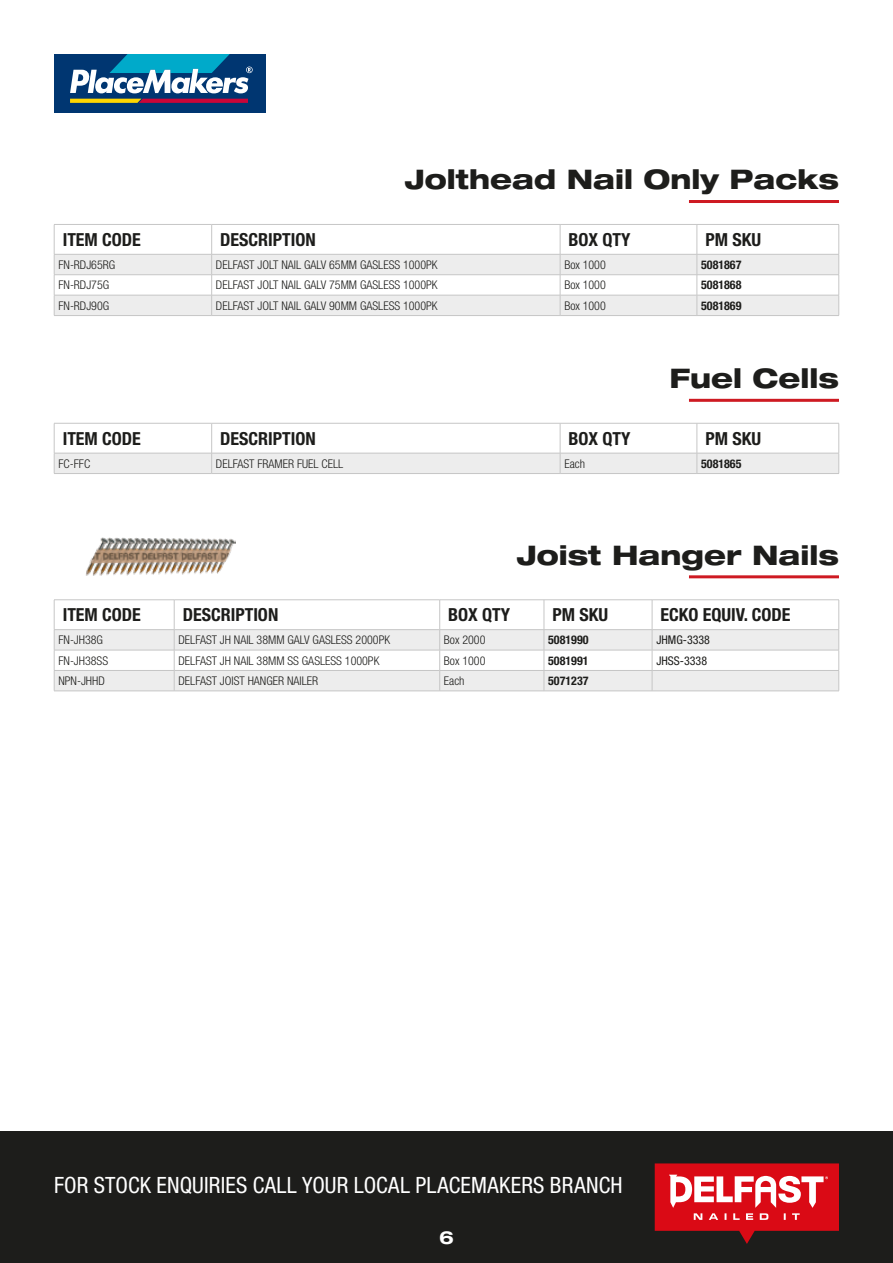
<style>
.page{position:relative;width:893px;height:1263px;background:#fff}
.page>*{position:absolute;margin:0;border:0;box-sizing:border-box;transform-origin:0 0}
.t1{font:800 expanded 27px "Helvetica Neue LT Std";color:#1d1d1b}
.t2{font:condensed 22.5px "Helvetica Neue LT Std";letter-spacing:.01em;color:#fff}
.t3{font:700 condensed 18px "Helvetica Neue LT Std";color:#1d1d1b}
.t4{font:700 expanded 18px "Helvetica Neue LT Std";color:#fff}
.t5{font:300 condensed 12px "Helvetica Neue LT Std";color:#1d1d1b}
.t6{font:700 condensed 12px "Helvetica Neue LT Std";color:#1d1d1b}
.t7{font:condensed 12px "Helvetica Neue LT Std";color:#1d1d1b}
</style>
<div class="page">
<div style="left:54px;top:54px;width:212px;height:58px;background:#003671"></div>
<svg style="left:70px;top:99px;width:178px;height:4px"></svg>
<svg style="left:70px;top:54px;width:183px;height:39px"></svg>
<div style="left:0;top:1131px;width:893px;height:132px;background:#1d1d1b"></div>
<svg style="left:655px;top:1163px;width:184px;height:81px"></svg>
<svg style="left:55px;top:630px;width:783px;height:61px;fill:#ededed"></svg>
<hr style="left:54px;top:599px;width:120px;height:1px;background:#c6c6c6">
<hr style="left:174px;top:599px;width:266px;height:1px;background:#c6c6c6">
<hr style="left:440px;top:599px;width:104px;height:1px;background:#c6c6c6">
<hr style="left:544px;top:599px;width:108px;height:1px;background:#c6c6c6">
<hr style="left:652px;top:599px;width:187px;height:1px;background:#c6c6c6">
<hr style="left:54px;top:629px;width:120px;height:1px;background:#c6c6c6">
<hr style="left:174px;top:629px;width:266px;height:1px;background:#c6c6c6">
<hr style="left:440px;top:629px;width:104px;height:1px;background:#c6c6c6">
<hr style="left:544px;top:629px;width:108px;height:1px;background:#c6c6c6">
<hr style="left:652px;top:629px;width:187px;height:1px;background:#c6c6c6">
<hr style="left:54px;top:650px;width:120px;height:1px;background:#c6c6c6">
<hr style="left:174px;top:650px;width:266px;height:1px;background:#c6c6c6">
<hr style="left:440px;top:650px;width:104px;height:1px;background:#c6c6c6">
<hr style="left:544px;top:650px;width:108px;height:1px;background:#c6c6c6">
<hr style="left:652px;top:650px;width:187px;height:1px;background:#c6c6c6">
<hr style="left:54px;top:670px;width:120px;height:1px;background:#c6c6c6">
<svg style="left:54px;top:600px;width:1px;height:91px"></svg>
<hr style="left:174px;top:670px;width:266px;height:1px;background:#c6c6c6">
<svg style="left:174px;top:600px;width:1px;height:91px"></svg>
<hr style="left:440px;top:670px;width:104px;height:1px;background:#c6c6c6">
<svg style="left:439px;top:600px;width:1px;height:91px"></svg>
<hr style="left:544px;top:670px;width:108px;height:1px;background:#c6c6c6">
<svg style="left:544px;top:600px;width:1px;height:91px"></svg>
<hr style="left:652px;top:670px;width:187px;height:1px;background:#c6c6c6">
<svg style="left:652px;top:600px;width:1px;height:91px"></svg>
<svg style="left:838px;top:600px;width:1px;height:91px"></svg>
<hr style="left:54px;top:691px;width:120px;height:1px;background:#c6c6c6">
<hr style="left:174px;top:691px;width:266px;height:1px;background:#c6c6c6">
<hr style="left:440px;top:691px;width:104px;height:1px;background:#c6c6c6">
<hr style="left:544px;top:691px;width:108px;height:1px;background:#c6c6c6">
<hr style="left:652px;top:691px;width:187px;height:1px;background:#c6c6c6">
<hr style="left:689px;top:575px;width:150px;height:3px;background:#ce1a22">
<img style="left:86px;top:537px;width:149px;height:39px">
<hr style="left:54px;top:423px;width:158px;height:1px;background:#c6c6c6">
<hr style="left:54px;top:423px;width:1px;height:30px;background:#c6c6c6">
<hr style="left:212px;top:423px;width:348px;height:1px;background:#c6c6c6">
<hr style="left:211px;top:423px;width:1px;height:30px;background:#c6c6c6">
<hr style="left:560px;top:423px;width:137px;height:1px;background:#c6c6c6">
<hr style="left:560px;top:423px;width:1px;height:30px;background:#c6c6c6">
<hr style="left:697px;top:423px;width:142px;height:1px;background:#c6c6c6">
<hr style="left:697px;top:423px;width:1px;height:30px;background:#c6c6c6">
<hr style="left:838px;top:423px;width:1px;height:30px;background:#c6c6c6">
<div style="left:54px;top:453px;width:785px;height:20px;background:#ededed"></div>
<hr style="left:54px;top:473px;width:158px;height:1px;background:#c6c6c6">
<hr style="left:212px;top:473px;width:348px;height:1px;background:#c6c6c6">
<hr style="left:560px;top:473px;width:137px;height:1px;background:#c6c6c6">
<hr style="left:697px;top:473px;width:142px;height:1px;background:#c6c6c6">
<hr style="left:689px;top:399px;width:150px;height:3px;background:#ce1a22">
<svg style="left:55px;top:255px;width:783px;height:60px;fill:#ededed"></svg>
<hr style="left:54px;top:224px;width:158px;height:1px;background:#c6c6c6">
<hr style="left:212px;top:224px;width:348px;height:1px;background:#c6c6c6">
<hr style="left:560px;top:224px;width:137px;height:1px;background:#c6c6c6">
<hr style="left:697px;top:224px;width:142px;height:1px;background:#c6c6c6">
<hr style="left:54px;top:254px;width:158px;height:1px;background:#c6c6c6">
<hr style="left:212px;top:254px;width:348px;height:1px;background:#c6c6c6">
<hr style="left:560px;top:254px;width:137px;height:1px;background:#c6c6c6">
<hr style="left:697px;top:254px;width:142px;height:1px;background:#c6c6c6">
<hr style="left:54px;top:274px;width:158px;height:1px;background:#c6c6c6">
<hr style="left:212px;top:274px;width:348px;height:1px;background:#c6c6c6">
<hr style="left:560px;top:274px;width:137px;height:1px;background:#c6c6c6">
<hr style="left:697px;top:274px;width:142px;height:1px;background:#c6c6c6">
<hr style="left:54px;top:295px;width:158px;height:1px;background:#c6c6c6">
<svg style="left:54px;top:225px;width:1px;height:90px"></svg>
<hr style="left:212px;top:295px;width:348px;height:1px;background:#c6c6c6">
<svg style="left:211px;top:225px;width:1px;height:90px"></svg>
<hr style="left:560px;top:295px;width:137px;height:1px;background:#c6c6c6">
<svg style="left:560px;top:225px;width:1px;height:90px"></svg>
<hr style="left:697px;top:295px;width:142px;height:1px;background:#c6c6c6">
<svg style="left:697px;top:225px;width:1px;height:90px"></svg>
<svg style="left:838px;top:225px;width:1px;height:90px"></svg>
<hr style="left:54px;top:315px;width:158px;height:1px;background:#c6c6c6">
<hr style="left:212px;top:315px;width:348px;height:1px;background:#c6c6c6">
<hr style="left:560px;top:315px;width:137px;height:1px;background:#c6c6c6">
<hr style="left:697px;top:315px;width:142px;height:1px;background:#c6c6c6">
<hr style="left:689px;top:200px;width:150px;height:3px;background:#ce1a22">
<h1 class="t1" style="left:405px;top:162px;width:436px">Jolthead Nail Only Packs</h1>
<h3 class="t3" style="left:63px;top:228px;width:80px">ITEM CODE</h3>
<h3 class="t3" style="left:220px;top:228px;width:97px">DESCRIPTION</h3>
<h3 class="t3" style="left:569px;top:228px;width:64px">BOX QTY</h3>
<h3 class="t3" style="left:705px;top:228px;width:57px">PM SKU</h3>
<p class="t5" style="left:58px;top:258px;width:58px">FN-RDJ65RG</p>
<p class="t5" style="left:216px;top:258px;width:223px">DELFAST JOLT NAIL GALV 65MM GASLESS 1000PK</p>
<p class="t5" style="left:564px;top:258px;width:43px">Box 1000</p>
<p class="t6" style="left:701px;top:257px;width:42px">5081867</p>
<p class="t5" style="left:58px;top:278px;width:52px">FN-RDJ75G</p>
<p class="t5" style="left:216px;top:278px;width:223px">DELFAST JOLT NAIL GALV 75MM GASLESS 1000PK</p>
<p class="t5" style="left:564px;top:278px;width:43px">Box 1000</p>
<p class="t6" style="left:701px;top:278px;width:42px">5081868</p>
<p class="t5" style="left:58px;top:298px;width:52px">FN-RDJ90G</p>
<p class="t5" style="left:216px;top:298px;width:223px">DELFAST JOLT NAIL GALV 90MM GASLESS 1000PK</p>
<p class="t5" style="left:564px;top:298px;width:43px">Box 1000</p>
<p class="t6" style="left:701px;top:298px;width:42px">5081869</p>
<h1 class="t1" style="left:670px;top:361px;width:171px">Fuel Cells</h1>
<h3 class="t3" style="left:63px;top:427px;width:80px">ITEM CODE</h3>
<h3 class="t3" style="left:220px;top:427px;width:97px">DESCRIPTION</h3>
<h3 class="t3" style="left:569px;top:427px;width:64px">BOX QTY</h3>
<h3 class="t3" style="left:705px;top:427px;width:57px">PM SKU</h3>
<p class="t5" style="left:58px;top:456px;width:33px">FC-FFC</p>
<p class="t5" style="left:216px;top:456px;width:129px">DELFAST FRAMER FUEL CELL</p>
<p class="t5" style="left:564px;top:456px;width:22px">Each</p>
<p class="t6" style="left:701px;top:456px;width:42px">5081865</p>
<h1 class="t1" style="left:517px;top:538px;width:324px">Joist Hanger Nails</h1>
<h3 class="t3" style="left:63px;top:604px;width:80px">ITEM CODE</h3>
<h3 class="t3" style="left:183px;top:604px;width:97px">DESCRIPTION</h3>
<h3 class="t3" style="left:448px;top:604px;width:64px">BOX QTY</h3>
<h3 class="t3" style="left:552px;top:604px;width:57px">PM SKU</h3>
<h3 class="t3" style="left:661px;top:604px;width:131px">ECKO EQUIV. CODE</h3>
<p class="t5" style="left:58px;top:633px;width:46px">FN-JH38G</p>
<p class="t5" style="left:178px;top:633px;width:213px">DELFAST JH NAIL 38MM GALV GASLESS 2000PK</p>
<p class="t5" style="left:444px;top:633px;width:43px">Box 2000</p>
<p class="t6" style="left:548px;top:633px;width:42px">5081990</p>
<p class="t7" style="left:656px;top:633px;width:55px">JHMG-3338</p>
<p class="t5" style="left:58px;top:653px;width:51px">FN-JH38SS</p>
<p class="t5" style="left:178px;top:653px;width:203px">DELFAST JH NAIL 38MM SS GASLESS 1000PK</p>
<p class="t5" style="left:444px;top:653px;width:43px">Box 1000</p>
<p class="t6" style="left:548px;top:653px;width:42px">5081991</p>
<p class="t7" style="left:656px;top:653px;width:52px">JHSS-3338</p>
<p class="t5" style="left:58px;top:674px;width:48px">NPN-JHHD</p>
<p class="t5" style="left:178px;top:674px;width:141px">DELFAST JOIST HANGER NAILER</p>
<p class="t5" style="left:444px;top:674px;width:22px">Each</p>
<p class="t6" style="left:548px;top:673px;width:42px">5071237</p>
<h2 class="t2" style="left:54px;top:1172px;width:570px">FOR STOCK ENQUIRIES CALL YOUR LOCAL PLACEMAKERS BRANCH</h2>
<h3 class="t4" style="left:439px;top:1226px;width:16px">6</h3>
</div>
